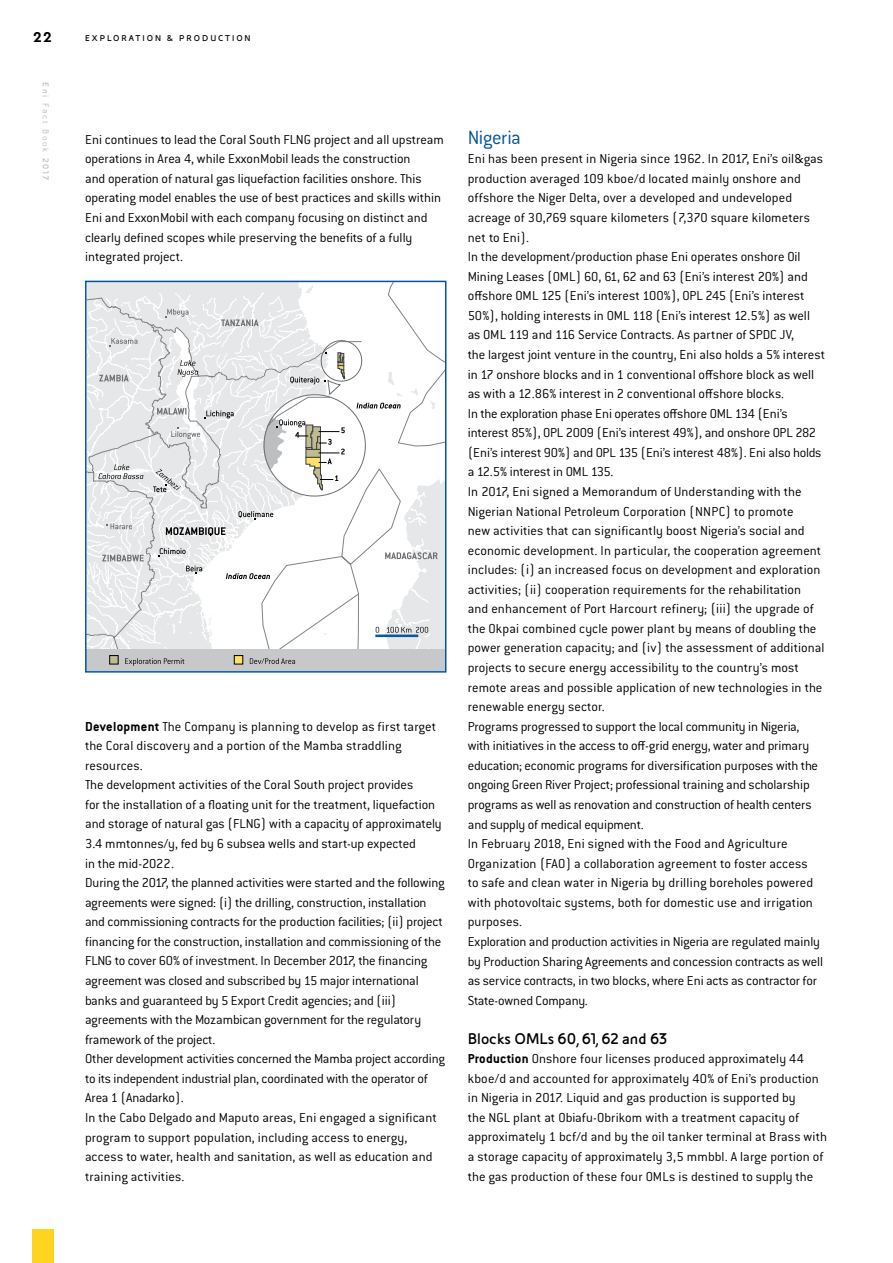
<style>
.page{position:relative;width:893px;height:1263px;background:#fff}
.page>*{position:absolute;margin:0;border:0;box-sizing:border-box;transform-origin:0 0}
.t1{font:300 21px "Conduit ITC Std";letter-spacing:-.02em;color:#0054a4}
.t2{font:700 16.5px "Eni Exp";color:#000}
.t3{font:700 15px "Cera PRO";color:#000}
.t4{font:300 14.25px/19.5px "Conduit ITC Std";color:#000}
.t5{font:700 9px "Eni Exp";letter-spacing:.22em;color:#000}
.t6{font:9px "Eni Exp";letter-spacing:.2em;color:#bcbec0}
.s1{font-weight:700}
</style>
<div class="page">
<div style="left:32px;top:1229px;width:21px;height:34px;background:#ffd420"></div>
<svg style="left:88px;top:285px;width:355px;height:385px"></svg>
<div style="left:85px;top:281px;width:361px;height:392px;border:2px solid #0054a4"></div>
<p class="t3" style="left:33px;top:27px;width:20px">22</p>
<p class="t6" style="left:50px;top:82px;width:99px;rotate:90deg"><span class="s1">Eni</span> Fact Book <span class="s1">2017</span></p>
<p class="t5" style="left:85px;top:33px;width:167px">EXPLORATION &amp; PRODUCTION</p>
<p class="t4" style="left:85px;top:129px;width:360px">Eni continues to lead the Coral South FLNG project and all upstream operations in Area 4, while ExxonMobil leads the construction<br>and operation of natural gas liquefaction facilities onshore. This operating model enables the use of best practices and skills within Eni and ExxonMobil with each company focusing on distinct and clearly defined scopes while preserving the benefits of a fully integrated project.</p>
<h1 class="t1" style="left:468px;top:124px;width:55px">Nigeria</h1>
<p class="t4" style="left:468px;top:149px;width:359px">Eni has been present in Nigeria since 1962. In 2017, Eni’s oil&amp;gas production averaged 109 kboe/d located mainly onshore and offshore the Niger Delta, over a developed and undeveloped acreage of 30,769 square kilometers (7,370 square kilometers net to Eni).<br>In the development/production phase Eni operates onshore Oil Mining Leases (OML) 60, 61, 62 and 63 (Eni’s interest 20%) and offshore OML 125 (Eni’s interest 100%), OPL 245 (Eni’s interest 50%), holding interests in OML 118 (Eni’s interest 12.5%) as well as OML 119 and 116 Service Contracts. As partner of SPDC JV,<br>the largest joint venture in the country, Eni also holds a 5% interest in 17 onshore blocks and in 1 conventional offshore block as well as with a 12.86% interest in 2 conventional offshore blocks.<br>In the exploration phase Eni operates offshore OML 134 (Eni’s interest 85%), OPL 2009 (Eni’s interest 49%), and onshore OPL 282 (Eni’s interest 90%) and OPL 135 (Eni’s interest 48%). Eni also holds a 12.5% interest in OML 135.<br>In 2017, Eni signed a Memorandum of Understanding with the Nigerian National Petroleum Corporation (NNPC) to promote<br>new activities that can significantly boost Nigeria’s social and economic development. In particular, the cooperation agreement includes: (i) an increased focus on development and exploration activities; (ii) cooperation requirements for the rehabilitation and enhancement of Port Harcourt refinery; (iii) the upgrade of the Okpai combined cycle power plant by means of doubling the power generation capacity; and (iv) the assessment of additional projects to secure energy accessibility to the country’s most remote areas and possible application of new technologies in the renewable energy sector.<br>Programs progressed to support the local community in Nigeria, with initiatives in the access to off-grid energy, water and primary education; economic programs for diversification purposes with the ongoing Green River Project; professional training and scholarship programs as well as renovation and construction of health centers and supply of medical equipment.<br>In February 2018, Eni signed with the Food and Agriculture Organization (FAO) a collaboration agreement to foster access<br>to safe and clean water in Nigeria by drilling boreholes powered with photovoltaic systems, both for domestic use and irrigation purposes.<br>Exploration and production activities in Nigeria are regulated mainly by Production Sharing Agreements and concession contracts as well as service contracts, in two blocks, where Eni acts as contractor for State-owned Company.</p>
<p class="t2" style="left:468px;top:1030px;width:201px">Blocks OMLs 60, 61, 62 and 63</p>
<p class="t4" style="left:468px;top:1048px;width:361px"><span class="s1">Production</span> Onshore four licenses produced approximately 44 kboe/d and accounted for approximately 40% of Eni’s production in Nigeria in 2017. Liquid and gas production is supported by<br>the NGL plant at Obiafu-Obrikom with a treatment capacity of approximately 1 bcf/d and by the oil tanker terminal at Brass with a storage capacity of approximately 3,5 mmbbl. A large portion of the gas production of these four OMLs is destined to supply the</p>
<p class="t4" style="left:85px;top:716px;width:362px"><span class="s1">Development</span> The Company is planning to develop as first target the Coral discovery and a portion of the Mamba straddling resources.<br>The development activities of the Coral South project provides<br>for the installation of a floating unit for the treatment, liquefaction and storage of natural gas (FLNG) with a capacity of approximately 3.4 mmtonnes/y, fed by 6 subsea wells and start-up expected<br>in the mid-2022.<br>During the 2017, the planned activities were started and the following agreements were signed: (i) the drilling, construction, installation and commissioning contracts for the production facilities; (ii) project financing for the construction, installation and commissioning of the FLNG to cover 60% of investment. In December 2017, the financing agreement was closed and subscribed by 15 major international banks and guaranteed by 5 Export Credit agencies; and (iii) agreements with the Mozambican government for the regulatory framework of the project.<br>Other development activities concerned the Mamba project according to its independent industrial plan, coordinated with the operator of Area 1 (Anadarko).<br>In the Cabo Delgado and Maputo areas, Eni engaged a significant program to support population, including access to energy, access to water, health and sanitation, as well as education and training activities.</p>
</div>
